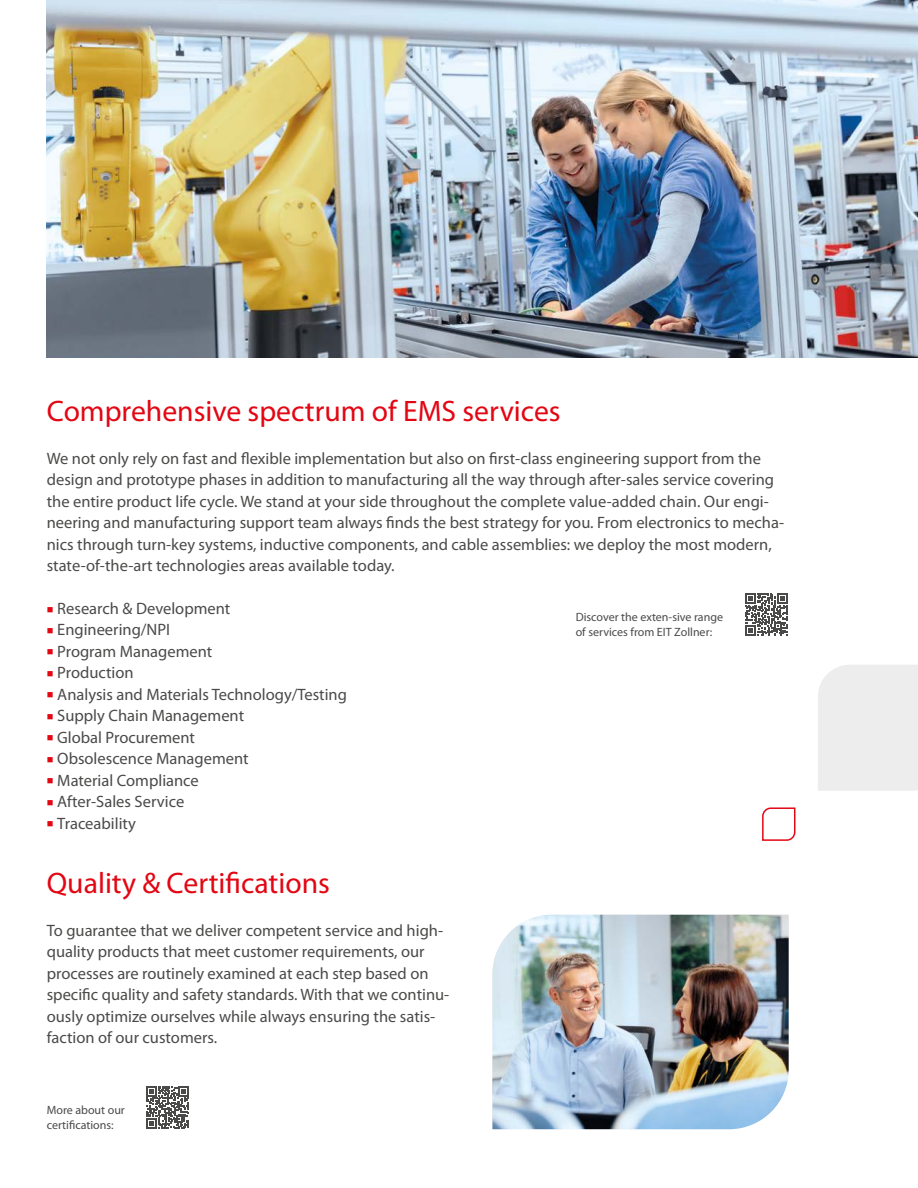
<style>
.page{position:relative;width:918px;height:1188px;background:#fff}
.page>*{position:absolute;margin:0;border:0;box-sizing:border-box;transform-origin:0 0}
.t1{font:29.7px "Myriad Pro";color:#e30613}
.t2{font:16.5px/21.5px "Myriad Pro";color:#4a4a49}
.t3{font:12px/14.4px "Myriad Pro";color:#4a4a49}
.s1{color:#e30613}
</style>
<div class="page">
<div style="left:818px;top:665px;width:100px;height:126px;background:#ededed"></div>
<img style="left:47px;top:0;width:871px;height:357px">
<svg style="left:745px;top:593px;width:43px;height:43px"></svg>
<svg style="left:146px;top:1086px;width:43px;height:43px"></svg>
<img style="left:492px;top:915px;width:297px;height:214px">
<svg style="left:762px;top:807px;width:34px;height:34px"></svg>
<h1 class="t1" style="left:47px;top:393px;width:515px">Comprehensive spectrum of EMS services</h1>
<p class="t2" style="left:47px;top:447px;width:739px">We not only rely on fast and flexible implementation but also on first-class engineering support from the design and prototype phases in addition to manufacturing all the way through after-sales service covering the entire product life cycle. We stand at your side throughout the complete value-added chain. Our engi&shy;neering and manufacturing support team always finds the best strategy for you. From electronics to mecha&shy;nics through turn-key systems, inductive components, and cable assemblies: we deploy the most modern, state-of-the-art technologies areas available today.</p>
<p class="t2" style="left:47px;top:597px;width:185px"><span class="s1">■</span> Research &amp; Development</p>
<p class="t2" style="left:47px;top:619px;width:125px"><span class="s1">■</span> Engineering/NPI</p>
<p class="t2" style="left:47px;top:640px;width:167px"><span class="s1">■</span> Program Management</p>
<p class="t2" style="left:47px;top:662px;width:88px"><span class="s1">■</span> Production</p>
<p class="t2" style="left:47px;top:683px;width:302px"><span class="s1">■</span> Analysis and Materials Technology/Testing</p>
<p class="t2" style="left:47px;top:705px;width:199px"><span class="s1">■</span> Supply Chain Management</p>
<p class="t2" style="left:47px;top:726px;width:150px"><span class="s1">■</span> Global Procurement</p>
<p class="t2" style="left:47px;top:748px;width:203px"><span class="s1">■</span> Obsolescence Management</p>
<p class="t2" style="left:47px;top:769px;width:154px"><span class="s1">■</span> Material Compliance</p>
<p class="t2" style="left:47px;top:791px;width:139px"><span class="s1">■</span> After-Sales Service</p>
<p class="t2" style="left:47px;top:812px;width:91px"><span class="s1">■</span> Traceability</p>
<h1 class="t1" style="left:47px;top:865px;width:285px">Quality &amp; Certifications</h1>
<p class="t2" style="left:47px;top:919px;width:404px">To guarantee that we deliver competent service and high&shy;quality products that meet customer requirements, our processes are routinely examined at each step based on specific quality and safety standards. With that we continu&shy;ously optimize ourselves while always ensuring the satis&shy;faction of our customers.</p>
<p class="t3" style="left:576px;top:610px;width:149px">Discover the exten-sive range of services from EIT Zollner:</p>
<p class="t3" style="left:47px;top:1103px;width:80px">More about our certifications:</p>
</div>
